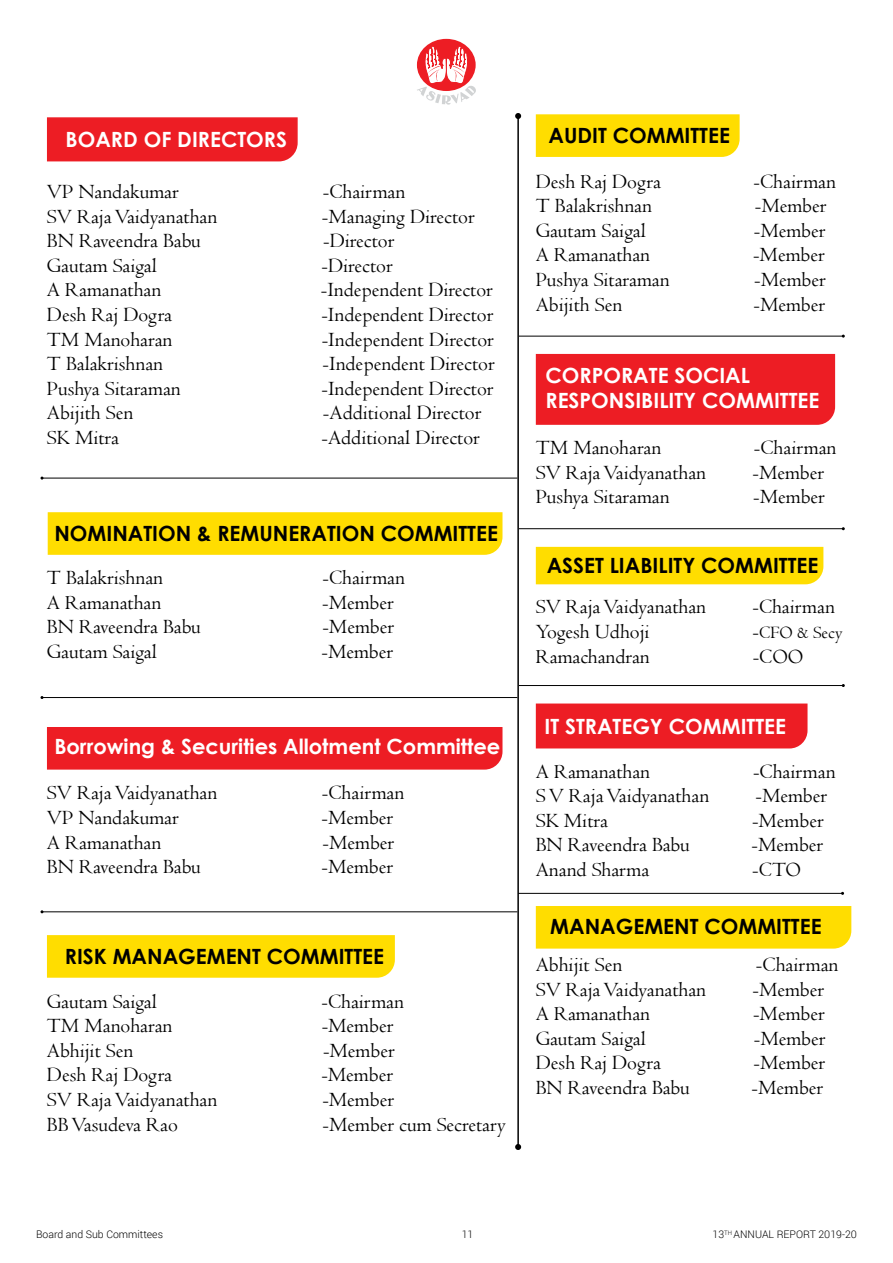
<style>
.page{position:relative;width:893px;height:1263px;background:#fff}
.page>*{position:absolute;margin:0;border:0;box-sizing:border-box;transform-origin:0 0}
.t1{font:21px "Centaur";color:#000}
.t2{font:700 21px/25.2px "Century Gothic";color:#fff}
.t3{font:700 21px "Century Gothic";color:#000}
.t4{font:18px "Centaur";color:#000}
.t5{font:300 10.5px "Roboto";color:#000}
.s1{font-size:21px}
</style>
<div class="page">
<svg style="left:417px;top:39px;width:59px;height:66px"></svg>
<div style="left:47px;top:117px;width:251px;height:45px;background:#ed1d24"></div>
<div style="left:47px;top:727px;width:455px;height:43px;background:#ed1d24"></div>
<div style="left:47px;top:935px;width:348px;height:43px;background:#fd0"></div>
<div style="left:536px;top:906px;width:315px;height:42px;background:#fd0"></div>
<div style="left:536px;top:703px;width:271px;height:45px;background:#ed1d24"></div>
<div style="left:536px;top:114px;width:204px;height:43px;background:#fd0"></div>
<div style="left:48px;top:512px;width:454px;height:43px;background:#fd0"></div>
<div style="left:536px;top:547px;width:287px;height:37px;background:#fd0"></div>
<div style="left:536px;top:354px;width:299px;height:71px;background:#ed1d24"></div>
<hr style="left:517px;top:116px;width:2px;height:1031px;background:#000">
<svg style="left:515px;top:113px;width:6px;height:6px"></svg>
<svg style="left:515px;top:1144px;width:6px;height:6px"></svg>
<hr style="left:42px;top:478px;width:475px;height:1px;background:#000">
<hr style="left:519px;top:336px;width:324px;height:1px;background:#000">
<hr style="left:519px;top:528px;width:324px;height:1px;background:#000">
<hr style="left:519px;top:685px;width:324px;height:1px;background:#000">
<hr style="left:518px;top:893px;width:324px;height:1px;background:#000">
<hr style="left:42px;top:697px;width:475px;height:1px;background:#000">
<hr style="left:42px;top:911px;width:475px;height:1px;background:#000">
<p class="t2" style="left:66px;top:126px;width:223px">BOARD OF DIRECTORS</p>
<p class="t1" style="left:47px;top:179px;width:133px">VP Nandakumar</p>
<p class="t1" style="left:323px;top:179px;width:84px">-Chairman</p>
<p class="t1" style="left:47px;top:203px;width:172px">SV Raja Vaidyanathan</p>
<p class="t1" style="left:322px;top:203px;width:154px">-Managing Director</p>
<p class="t1" style="left:47px;top:228px;width:155px">BN Raveendra Babu</p>
<p class="t1" style="left:323px;top:228px;width:73px">-Director</p>
<p class="t1" style="left:47px;top:253px;width:111px">Gautam Saigal</p>
<p class="t1" style="left:321px;top:253px;width:73px">-Director</p>
<p class="t1" style="left:47px;top:277px;width:116px">A Ramanathan</p>
<p class="t1" style="left:321px;top:277px;width:174px">-Independent Director</p>
<p class="t1" style="left:47px;top:302px;width:127px">Desh Raj Dogra</p>
<p class="t1" style="left:321px;top:302px;width:174px">-Independent Director</p>
<p class="t1" style="left:47px;top:326px;width:127px">TM Manoharan</p>
<p class="t1" style="left:322px;top:326px;width:174px">-Independent Director</p>
<p class="t1" style="left:47px;top:351px;width:118px">T Balakrishnan</p>
<p class="t1" style="left:323px;top:351px;width:174px">-Independent Director</p>
<p class="t1" style="left:47px;top:376px;width:135px">Pushya Sitaraman</p>
<p class="t1" style="left:321px;top:376px;width:173px">-Independent Director</p>
<p class="t1" style="left:47px;top:400px;width:88px">Abijith Sen</p>
<p class="t1" style="left:323px;top:400px;width:160px">-Additional Director</p>
<p class="t1" style="left:47px;top:425px;width:74px">SK Mitra</p>
<p class="t1" style="left:322px;top:425px;width:160px">-Additional Director</p>
<p class="t3" style="left:54px;top:517px;width:445px">NOMINATION &amp; REMUNERATION COMMITTEE</p>
<p class="t1" style="left:47px;top:565px;width:118px">T Balakrishnan</p>
<p class="t1" style="left:323px;top:565px;width:84px">-Chairman</p>
<p class="t1" style="left:47px;top:589px;width:116px">A Ramanathan</p>
<p class="t1" style="left:322px;top:589px;width:73px">-Member</p>
<p class="t1" style="left:47px;top:614px;width:155px">BN Raveendra Babu</p>
<p class="t1" style="left:322px;top:614px;width:73px">-Member</p>
<p class="t1" style="left:47px;top:638px;width:111px">Gautam Saigal</p>
<p class="t1" style="left:321px;top:638px;width:73px">-Member</p>
<p class="t2" style="left:54px;top:733px;width:448px">Borrowing &amp; Securities Allotment Committee</p>
<p class="t1" style="left:47px;top:780px;width:172px">SV Raja Vaidyanathan</p>
<p class="t1" style="left:322px;top:780px;width:84px">-Chairman</p>
<p class="t1" style="left:47px;top:805px;width:133px">VP Nandakumar</p>
<p class="t1" style="left:322px;top:805px;width:73px">-Member</p>
<p class="t1" style="left:47px;top:829px;width:116px">A Ramanathan</p>
<p class="t1" style="left:323px;top:829px;width:73px">-Member</p>
<p class="t1" style="left:47px;top:854px;width:155px">BN Raveendra Babu</p>
<p class="t1" style="left:321px;top:854px;width:73px">-Member</p>
<p class="t3" style="left:65px;top:940px;width:321px">RISK MANAGEMENT COMMITTEE</p>
<p class="t1" style="left:47px;top:988px;width:111px">Gautam Saigal</p>
<p class="t1" style="left:321px;top:988px;width:84px">-Chairman</p>
<p class="t1" style="left:47px;top:1013px;width:127px">TM Manoharan</p>
<p class="t1" style="left:322px;top:1013px;width:73px">-Member</p>
<p class="t1" style="left:47px;top:1037px;width:88px">Abhijit Sen</p>
<p class="t1" style="left:323px;top:1037px;width:73px">-Member</p>
<p class="t1" style="left:47px;top:1062px;width:127px">Desh Raj Dogra</p>
<p class="t1" style="left:321px;top:1062px;width:73px">-Member</p>
<p class="t1" style="left:47px;top:1087px;width:172px">SV Raja Vaidyanathan</p>
<p class="t1" style="left:322px;top:1087px;width:73px">-Member</p>
<p class="t1" style="left:47px;top:1111px;width:133px">BB Vasudeva Rao</p>
<p class="t1" style="left:323px;top:1111px;width:185px">-Member cum Secretary</p>
<p class="t3" style="left:548px;top:119px;width:183px">AUDIT COMMITTEE</p>
<p class="t1" style="left:536px;top:168px;width:127px">Desh Raj Dogra</p>
<p class="t1" style="left:754px;top:168px;width:84px">-Chairman</p>
<p class="t1" style="left:536px;top:193px;width:118px">T Balakrishnan</p>
<p class="t1" style="left:755px;top:193px;width:73px">-Member</p>
<p class="t1" style="left:536px;top:218px;width:111px">Gautam Saigal</p>
<p class="t1" style="left:754px;top:218px;width:73px">-Member</p>
<p class="t1" style="left:536px;top:242px;width:116px">A Ramanathan</p>
<p class="t1" style="left:753px;top:242px;width:73px">-Member</p>
<p class="t1" style="left:536px;top:267px;width:135px">Pushya Sitaraman</p>
<p class="t1" style="left:754px;top:267px;width:73px">-Member</p>
<p class="t1" style="left:536px;top:291px;width:88px">Abijith Sen</p>
<p class="t1" style="left:753px;top:291px;width:73px">-Member</p>
<p class="t2" style="left:545px;top:362px;width:275px">CORPORATE SOCIAL<br>RESPONSIBILITY COMMITTEE</p>
<p class="t1" style="left:536px;top:435px;width:127px">TM Manoharan</p>
<p class="t1" style="left:754px;top:435px;width:84px">-Chairman</p>
<p class="t1" style="left:536px;top:459px;width:172px">SV Raja Vaidyanathan</p>
<p class="t1" style="left:752px;top:459px;width:73px">-Member</p>
<p class="t1" style="left:536px;top:484px;width:135px">Pushya Sitaraman</p>
<p class="t1" style="left:753px;top:484px;width:73px">-Member</p>
<p class="t3" style="left:547px;top:550px;width:273px">ASSET LIABILITY COMMITTEE</p>
<p class="t1" style="left:536px;top:594px;width:172px">SV Raja Vaidyanathan</p>
<p class="t1" style="left:752px;top:594px;width:84px">-Chairman</p>
<p class="t1" style="left:536px;top:619px;width:115px">Yogesh Udhoji</p>
<p class="t4" style="left:752px;top:622px;width:92px"><span class="s1">-</span>CFO &amp; Secy</p>
<p class="t1" style="left:536px;top:643px;width:115px">Ramachandran</p>
<p class="t1" style="left:753px;top:643px;width:52px">-COO</p>
<p class="t2" style="left:545px;top:712px;width:243px">IT STRATEGY COMMITTEE</p>
<p class="t1" style="left:536px;top:758px;width:116px">A Ramanathan</p>
<p class="t1" style="left:753px;top:758px;width:84px">-Chairman</p>
<p class="t1" style="left:536px;top:783px;width:175px">S V Raja Vaidyanathan</p>
<p class="t1" style="left:755px;top:783px;width:73px">-Member</p>
<p class="t1" style="left:536px;top:808px;width:74px">SK Mitra</p>
<p class="t1" style="left:752px;top:808px;width:73px">-Member</p>
<p class="t1" style="left:536px;top:832px;width:155px">BN Raveendra Babu</p>
<p class="t1" style="left:751px;top:832px;width:73px">-Member</p>
<p class="t1" style="left:536px;top:857px;width:115px">Anand Sharma</p>
<p class="t1" style="left:752px;top:857px;width:50px">-CTO</p>
<p class="t3" style="left:550px;top:911px;width:273px">MANAGEMENT COMMITTEE</p>
<p class="t1" style="left:536px;top:952px;width:88px">Abhijit Sen</p>
<p class="t1" style="left:756px;top:952px;width:84px">-Chairman</p>
<p class="t1" style="left:536px;top:976px;width:172px">SV Raja Vaidyanathan</p>
<p class="t1" style="left:752px;top:976px;width:73px">-Member</p>
<p class="t1" style="left:536px;top:1001px;width:116px">A Ramanathan</p>
<p class="t1" style="left:753px;top:1001px;width:73px">-Member</p>
<p class="t1" style="left:536px;top:1025px;width:111px">Gautam Saigal</p>
<p class="t1" style="left:754px;top:1025px;width:73px">-Member</p>
<p class="t1" style="left:536px;top:1050px;width:127px">Desh Raj Dogra</p>
<p class="t1" style="left:754px;top:1050px;width:73px">-Member</p>
<p class="t1" style="left:536px;top:1075px;width:155px">BN Raveendra Babu</p>
<p class="t1" style="left:751px;top:1075px;width:73px">-Member</p>
<p class="t5" style="left:36px;top:1227px;width:129px">Board and Sub Committees</p>
<p class="t5" style="left:462px;top:1227px;width:13px">11</p>
<p class="t5" style="left:712px;top:1227px;width:146px">13<sup>TH</sup> ANNUAL REPORT 2019-20</p>
</div>
